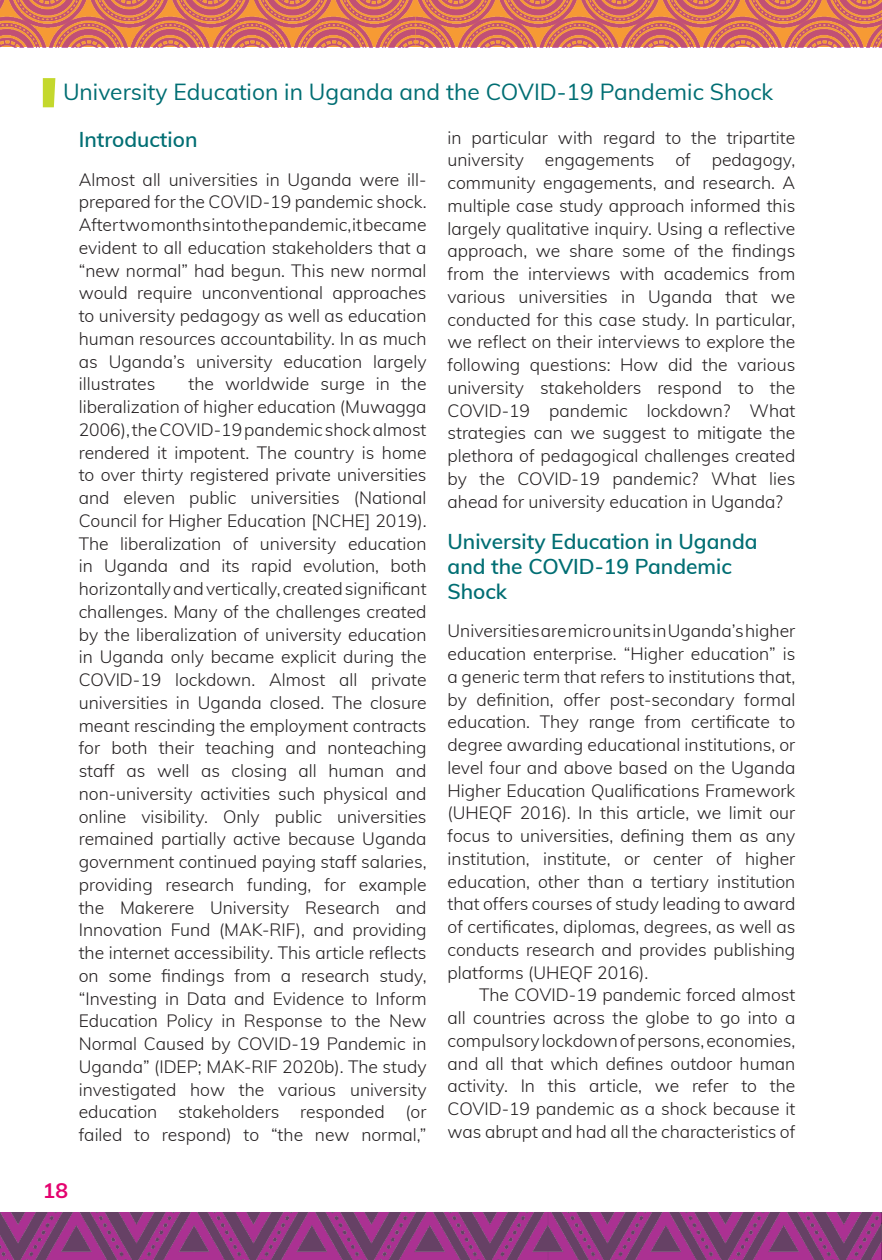
<style>
.page{position:relative;width:882px;height:1260px;background:#fff}
.page>*{position:absolute;margin:0;border:0;box-sizing:border-box;transform-origin:0 0}
.t1{font:22.75px "Muli";color:#006e73}
.t2{font:600 21px/25.2px "Muli";color:#006e73}
.t3{font:700 21px "Muli";color:#e4036f}
.P-First{font:300 17.5px/22.8px "Muli";color:#231f20;text-align:justify}
.P-Reg{font:300 17.5px/22.8px "Muli";color:#231f20;text-align:justify}
</style>
<div class="page">
<img style="left:0;top:1213px;width:882px;height:47px">
<img style="left:0;top:0;width:882px;height:47px">
<svg style="left:43px;top:78px;width:12px;height:29px"></svg>
<h1 class="t1" style="left:63px;top:75px;width:712px">University Education in Uganda and the COVID-19 Pandemic Shock</h1>
<h1 class="t2" style="left:79px;top:126px;width:120px">Introduction</h1>
<p class="P-First" style="left:79px;top:167px;width:349px">Almost all universities in Uganda were ill&shy;prepared for the COVID-19 pandemic shock.<br>After two months into the pandemic, it became evident to all education stakeholders that a “new normal” had begun. This new normal would require unconventional approaches to university pedagogy as well as education human resources accountability. In as much as Uganda’s university education largely illustrates</p>
<p class="P-First" style="left:79px;top:372px;width:349px;text-indent:110px">the worldwide surge in the liberalization of higher education (Muwagga 2006), the COVID-19 pandemic shock almost rendered it impotent. The country is home to over thirty registered private universities and eleven public universities (National Council for Higher Education [NCHE] 2019).<br>The liberalization of university education in Uganda and its rapid evolution, both horizontally and vertically, created significant challenges. Many of the challenges created by the liberalization of university education in Uganda only became explicit during the COVID-19 lockdown. Almost all private universities in Uganda closed. The closure meant rescinding the employment contracts for both their teaching and nonteaching staff as well as closing all human and non-university activities such physical and online visibility. Only public universities remained partially active because Uganda government continued paying staff salaries, providing research funding, for example the Makerere University Research and Innovation Fund (MAK-RIF), and providing the internet accessibility. This article reflects on some findings from a research study, “Investing in Data and Evidence to Inform Education Policy in Response to the New Normal Caused by COVID-19 Pandemic in Uganda” (IDEP; MAK-RIF 2020b). The study investigated how the various university education stakeholders responded (or failed to respond) to “the new normal,”</p>
<p class="t3" style="left:43px;top:1175px;width:27px">18</p>
<p class="P-First" style="left:448px;top:125px;width:349px">in particular with regard to the tripartite university engagements of pedagogy, community engagements, and research. A multiple case study approach informed this largely qualitative inquiry. Using a reflective approach, we share some of the findings from the interviews with academics from various universities in Uganda that we conducted for this case study. In particular, we reflect on their interviews to explore the following questions: How did the various university stakeholders respond to the COVID-19 pandemic lockdown? What strategies can we suggest to mitigate the plethora of pedagogical challenges created by the COVID-19 pandemic? What lies ahead for university education in Uganda?</p>
<h1 class="t2" style="left:448px;top:527px;width:312px">University Education in Uganda and the COVID-19 Pandemic<br>Shock</h1>
<p class="P-First" style="left:448px;top:619px;width:349px">Universities are micro units in Uganda’s higher education enterprise. “Higher education” is a generic term that refers to institutions that, by definition, offer post-secondary formal education. They range from certificate to degree awarding educational institutions, or level four and above based on the Uganda Higher Education Qualifications Framework (UHEQF 2016). In this article, we limit our focus to universities, defining them as any institution, institute, or center of higher education, other than a tertiary institution that offers courses of study leading to award of certificates, diplomas, degrees, as well as conducts research and provides publishing platforms (UHEQF 2016).</p>
<p class="P-Reg" style="left:448px;top:983px;width:349px;text-indent:32px">The COVID-19 pandemic forced almost all countries across the globe to go into a compulsory lockdown of persons, economies, and all that which defines outdoor human activity. In this article, we refer to the COVID-19 pandemic as a shock because it was abrupt and had all the characteristics of</p>
</div>
